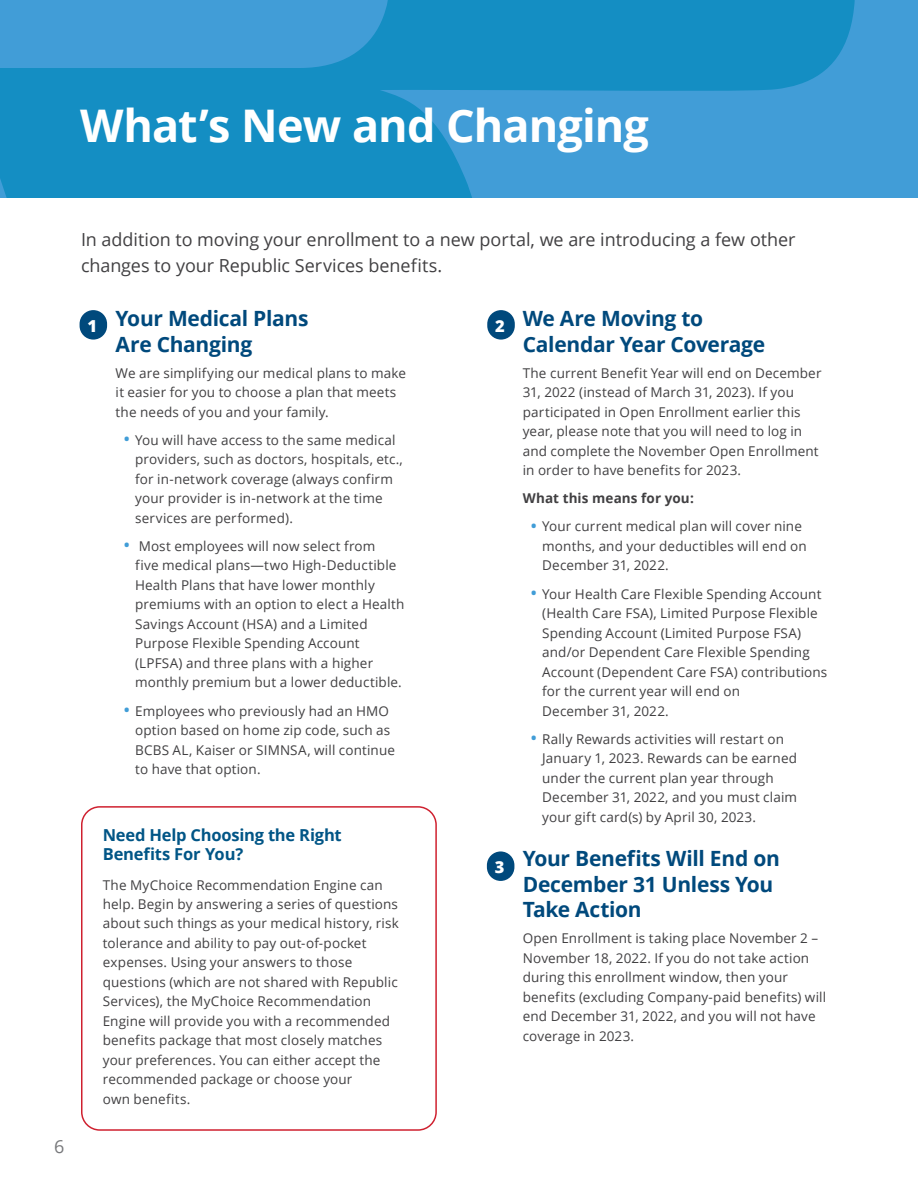
<style>
.page{position:relative;width:918px;height:1188px;background:#fff}
.page>*{position:absolute;margin:0;border:0;box-sizing:border-box;transform-origin:0 0}
.t1{font:700 45px "Open Sans";letter-spacing:-.02em;color:#fff}
.t2{font:700 21px/25.5px "Open Sans";letter-spacing:-.015em;color:#00497c}
.t3{font:18px/25.5px "Open Sans";letter-spacing:-.005em;color:#414042}
.t4{font:18px "Open Sans";color:#77787b}
.t5{font:700 16.5px/19.5px "Open Sans";letter-spacing:-.01em;color:#005586}
.t6{font:800 16.5px "Open Sans";color:#fff}
.t7{font:13.5px/19.5px "Open Sans";letter-spacing:.01em;color:#414042}
.t8{font:700 13.5px "Open Sans";letter-spacing:.01em;color:#414042}
.s1{font-size:19.5px;color:#419dd7}
</style>
<div class="page">
<div style="left:0;top:0;width:918px;height:198px;background:#419dd7"></div>
<svg style="left:0;top:0;width:855px;height:198px;fill:#148ec3"></svg>
<div style="left:80px;top:310px;width:27px;height:30px;background:#00497c;border-radius:14px"></div>
<div style="left:487px;top:310px;width:28px;height:30px;background:#00497c;border-radius:14px"></div>
<div style="left:487px;top:851px;width:27px;height:30px;background:#00497c;border-radius:14px"></div>
<div style="left:81px;top:806px;width:356px;height:325px;border:2px solid #cf202f;border-radius:18px"></div>
<h1 class="t1" style="left:80px;top:94px;width:570px">What’s New and Changing</h1>
<h3 class="t4" style="left:54px;top:1134px;width:12px">6</h3>
<h3 class="t3" style="left:81px;top:227px;width:716px">In addition to moving your enrollment to a new portal, we are introducing a few other changes to your Republic Services benefits.</h3>
<h2 class="t2" style="left:523px;top:305px;width:244px">We Are Moving to<br>Calendar Year Coverage</h2>
<p class="t7" style="left:523px;top:363px;width:300px">The current Benefit Year will end on December 31, 2022 (instead of March 31, 2023). If you participated in Open Enrollment earlier this year, please note that you will need to log in and complete the November Open Enrollment in order to have benefits for 2023.</p>
<p class="t8" style="left:523px;top:489px;width:173px">What this means for you:</p>
<p class="t7" style="left:542px;top:516px;width:266px;text-indent:-12px"><span class="s1">•</span> Your current medical plan will cover nine months, and your deductibles will end on<br>December 31, 2022.</p>
<p class="t7" style="left:542px;top:584px;width:287px;text-indent:-12px"><span class="s1">•</span> Your Health Care Flexible Spending Account (Health Care FSA), Limited Purpose Flexible Spending Account (Limited Purpose FSA) and/or Dependent Care Flexible Spending Account (Dependent Care FSA) contributions for the current year will end on<br>December 31, 2022.</p>
<p class="t7" style="left:542px;top:729px;width:256px;text-indent:-12px"><span class="s1">•</span> Rally Rewards activities will restart on January 1, 2023. Rewards can be earned under the current plan year through December 31, 2022, and you must claim your gift card(s) by April 30, 2023.</p>
<h2 class="t2" style="left:523px;top:845px;width:259px">Your Benefits Will End on<br>December 31 Unless You<br>Take Action</h2>
<p class="t7" style="left:523px;top:928px;width:305px">Open Enrollment is taking place November 2 – November 18, 2022. If you do not take action during this enrollment window, then your benefits (excluding Company-paid benefits) will end December 31, 2022, and you will not have coverage in 2023.</p>
<h2 class="t2" style="left:116px;top:305px;width:194px">Your Medical Plans<br>Are Changing</h2>
<p class="t7" style="left:116px;top:363px;width:292px">We are simplifying our medical plans to make it easier for you to choose a plan that meets the needs of you and your family.</p>
<p class="t7" style="left:135px;top:430px;width:269px;text-indent:-12px"><span class="s1">•</span> You will have access to the same medical providers, such as doctors, hospitals, etc., for in-network coverage (always confirm your provider is in-network at the time services are performed).</p>
<p class="t7" style="left:135px;top:536px;width:271px;text-indent:-12px"><span class="s1">•</span> Most employees will now select from<br>five medical plans—two High-Deductible Health Plans that have lower monthly premiums with an option to elect a Health Savings Account (HSA) and a Limited Purpose Flexible Spending Account (LPFSA) and three plans with a higher monthly premium but a lower deductible.</p>
<p class="t7" style="left:135px;top:701px;width:261px;text-indent:-12px"><span class="s1">•</span> Employees who previously had an HMO option based on home zip code, such as BCBS AL, Kaiser or SIMNSA, will continue to have that option.</p>
<p class="t6" style="left:495px;top:313px;width:11px">2</p>
<p class="t6" style="left:88px;top:313px;width:11px">1</p>
<p class="t5" style="left:103px;top:824px;width:240px">Need Help Choosing the Right<br>Benefits For You?</p>
<p class="t7" style="left:103px;top:875px;width:298px">The MyChoice Recommendation Engine can help. Begin by answering a series of questions about such things as your medical history, risk tolerance and ability to pay out-of-pocket expenses. Using your answers to those questions (which are not shared with Republic Services), the MyChoice Recommendation Engine will provide you with a recommended benefits package that most closely matches your preferences. You can either accept the recommended package or choose your<br>own benefits.</p>
<p class="t6" style="left:495px;top:855px;width:11px">3</p>
</div>
